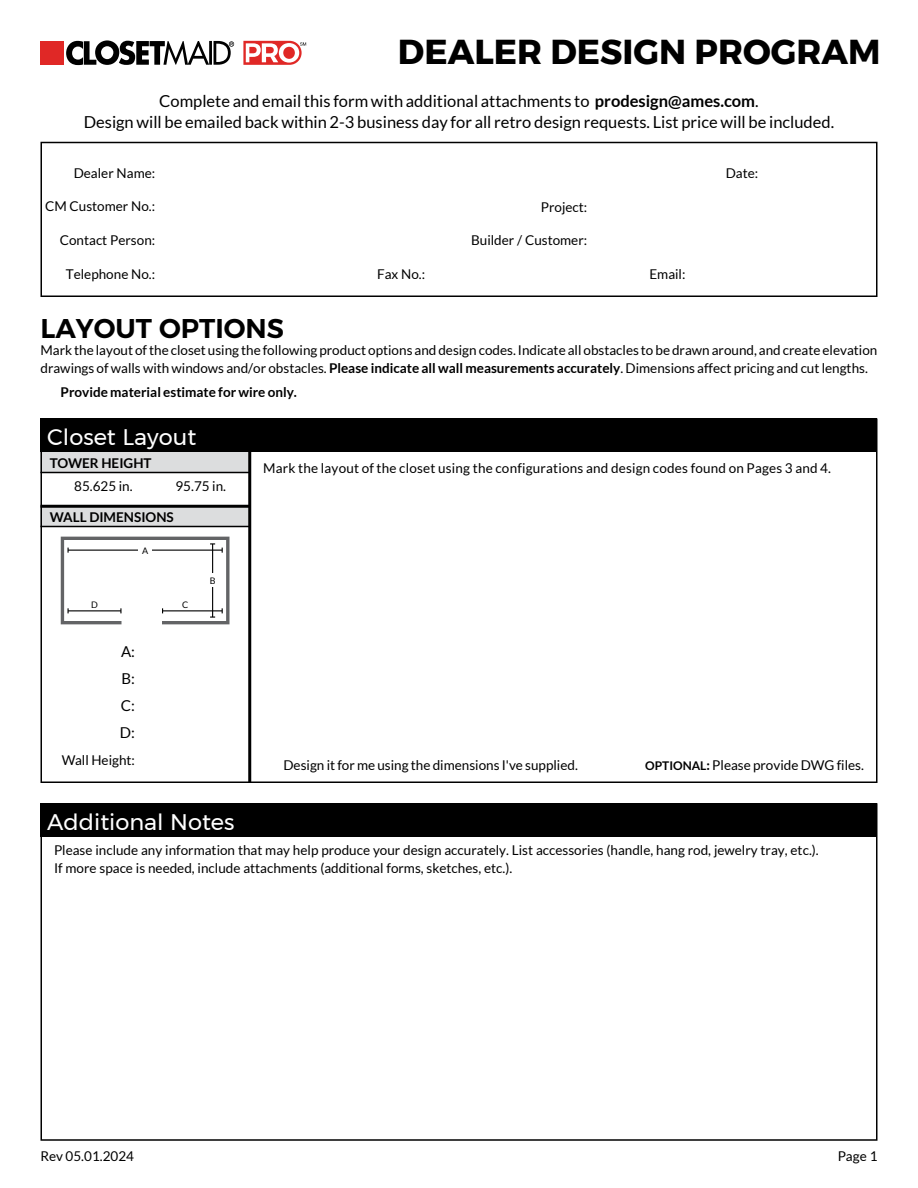
<style>
.page{position:relative;width:918px;height:1188px;background:#fff}
.page>*{position:absolute;margin:0;border:0;box-sizing:border-box;transform-origin:0 0}
.t1{font:700 34.5px "Montserrat";color:#000}
.t2{font:600 27px "Montserrat";color:#000}
.t3{font:22.5px "Montserrat";color:#fff}
.t4{font:16.5px/21px "Lato";color:#000;text-align:center}
.t5{font:15px/27px "Lato";color:#000;text-align:justify}
.t6{font:13.5px/18px "Lato";color:#000}
.t7{font:700 13.5px "Lato";color:#000}
.t8{font:9px "Lato";color:#000}
.s1{font-weight:700}
.s2{font-weight:700;font-size:12px}
</style>
<div class="page">
<div style="left:40px;top:452px;width:210px;height:20px;background:#dcddde"></div>
<div style="left:40px;top:506px;width:210px;height:20px;background:#dcddde"></div>
<svg style="left:61px;top:537px;width:169px;height:87px"></svg>
<div style="left:40px;top:418px;width:838px;height:34px;background:#000"></div>
<hr style="left:248px;top:449px;width:3px;height:333px;background:#000">
<hr style="left:40px;top:472px;width:210px;height:1px;background:#000">
<hr style="left:40px;top:505px;width:210px;height:3px;background:#000">
<hr style="left:40px;top:526px;width:210px;height:1px;background:#000">
<div style="left:40px;top:418px;width:838px;height:365px;border:2px solid #000"></div>
<div style="left:40px;top:803px;width:838px;height:34px;background:#000"></div>
<div style="left:40px;top:142px;width:838px;height:155px;border:2px solid #000"></div>
<div style="left:40px;top:41px;width:24px;height:24px;background:#e02826"></div>
<svg style="left:66px;top:40px;width:168px;height:25px"></svg>
<svg style="left:243px;top:41px;width:63px;height:24px"></svg>
<h1 class="t1" style="left:398px;top:25px;width:484px">DEALER DESIGN PROGRAM</h1>
<p class="t4" style="left:84px;top:91px;width:752px">Complete and email this form with additional attachments to <span class="s1">prodesign@ames.com</span>.<br>Design will be emailed back within 2-3 business day for all retro design requests. List price will be included.</p>
<p class="t6" style="left:74px;top:164px;width:83px">Dealer Name:</p>
<p class="t6" style="left:726px;top:164px;width:34px">Date:</p>
<p class="t6" style="left:45px;top:198px;width:112px">CM Customer No.:</p>
<p class="t6" style="left:541px;top:198px;width:48px">Project:</p>
<p class="t6" style="left:60px;top:231px;width:97px">Contact Person:</p>
<p class="t6" style="left:471px;top:231px;width:118px">Builder / Customer:</p>
<p class="t6" style="left:66px;top:265px;width:91px">Telephone No.:</p>
<p class="t6" style="left:377px;top:265px;width:50px">Fax No.:</p>
<p class="t6" style="left:649px;top:265px;width:38px">Email:</p>
<h2 class="t2" style="left:40px;top:307px;width:245px">LAYOUT OPTIONS</h2>
<p class="t6" style="left:40px;top:341px;width:838px">Mark the layout of the closet using the following product options and design codes. Indicate all obstacles to be drawn around, and create elevation drawings of walls with windows and/or obstacles. <span class="s1">Please indicate all wall measurements accurately</span>. Dimensions affect pricing and cut lengths.</p>
<p class="t7" style="left:61px;top:384px;width:238px">Provide material estimate for wire only.</p>
<h3 class="t3" style="left:47px;top:420px;width:151px">Closet Layout</h3>
<p class="t6" style="left:74px;top:477px;width:60px">85.625 in.</p>
<p class="t6" style="left:176px;top:477px;width:52px">95.75 in.</p>
<p class="t7" style="left:50px;top:455px;width:103px">TOWER HEIGHT</p>
<p class="t7" style="left:50px;top:509px;width:125px">WALL DIMENSIONS</p>
<p class="t8" style="left:142px;top:545px;width:8px">A</p>
<p class="t8" style="left:91px;top:599px;width:8px">D</p>
<p class="t8" style="left:182px;top:599px;width:8px">C</p>
<p class="t8" style="left:210px;top:576px;width:7px">B</p>
<p class="t6" style="left:263px;top:459px;width:569px">Mark the layout of the closet using the configurations and design codes found on Pages 3 and 4.</p>
<p class="t5" style="left:120px;top:638px;width:17px">A:<br>B:<br>C:<br>D:</p>
<p class="t6" style="left:62px;top:751px;width:75px">Wall Height:</p>
<p class="t6" style="left:645px;top:756px;width:220px"><span class="s2">OPTIONAL</span><span class="s1">:</span> Please provide DWG files.</p>
<p class="t6" style="left:284px;top:756px;width:296px">Design it for me using the dimensions I've supplied.</p>
<h3 class="t3" style="left:47px;top:804px;width:189px">Additional Notes</h3>
<p class="t6" style="left:54px;top:841px;width:766px">Please include any information that may help produce your design accurately. List accessories (handle, hang rod, jewelry tray, etc.).<br>If more space is needed, include attachments (additional forms, sketches, etc.).</p>
<p class="t6" style="left:40px;top:1147px;width:95px">Rev 05.01.2024</p>
<p class="t6" style="left:838px;top:1147px;width:41px">Page 1</p>
</div>
